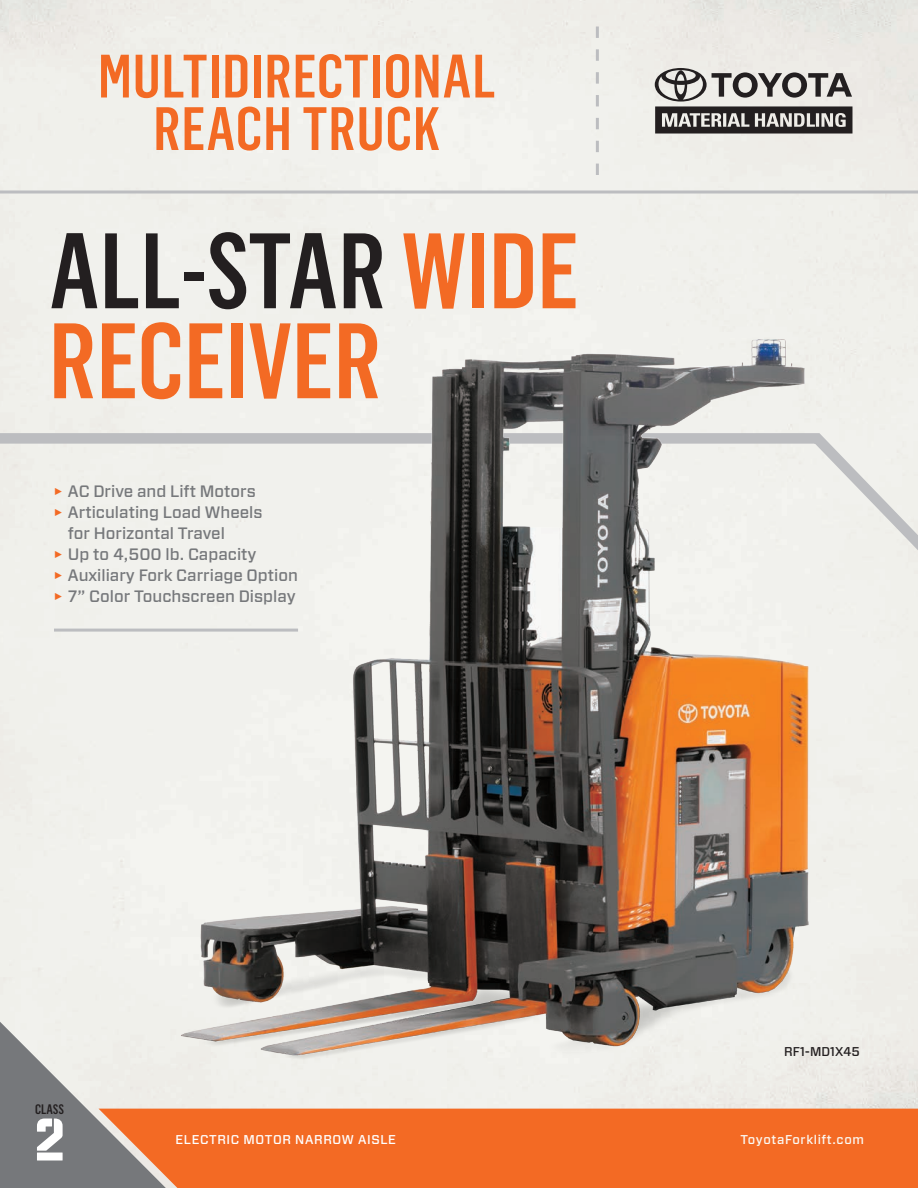
<style>
.page{position:relative;width:918px;height:1188px;background:#fff}
.page>*{position:absolute;margin:0;border:0;box-sizing:border-box;transform-origin:0 0}
.t1{font:500 105px/90px "Flama Condensed";color:#f36a24}
.t2{font:500 60px/52.5px "Flama Condensed";letter-spacing:.015em;color:#f36a24;text-align:center}
.t3{font:60px "Numbers Prospekt";color:#fff}
.t4{font:500 16.5px/21px "Forza";color:#76787b}
.t5{font:500 13.5px "Flama Condensed";color:#231f20}
.t6{font:500 12.75px "Forza";letter-spacing:.05em;color:#fff}
.t7{font:500 12.75px "Forza";letter-spacing:.05em;color:#fbfaf5}
.t8{font:500 12.75px "Forza";color:#231f20}
.s1{color:#231f20}
.s2{font-family:"Flama Condensed";font-size:21px;color:#f36a24}
</style>
<div class="page">
<div style="left:166px;top:1109px;width:752px;height:79px;background:#f36a24"></div>
<svg style="left:0;top:1022px;width:166px;height:166px;background:#aca19b"></svg>
<svg style="left:596px;top:27px;width:3px;height:148px"></svg>
<svg style="left:0;top:190px;width:918px;height:4px;background:#c8c9ca"></svg>
<svg style="left:655px;top:68px;width:197px;height:65px;background:#8d8b89"></svg>
<svg style="left:0;top:428px;width:134px;height:156px;background:#ecece8"></svg>
<img style="left:134px;top:328px;width:784px;height:766px">
<hr style="left:54px;top:629px;width:244px;height:3px;background:#bcbdc0">
<p class="t2" style="left:98px;top:48px;width:399px">MULTIDIRECTIONAL<br>REACH TRUCK</p>
<p class="t1" style="left:49px;top:223px;width:532px"><span class="s1">ALL-STAR</span> WIDE<br>RECEIVER</p>
<p class="t4" style="left:54px;top:480px;width:203px"><span class="s2">►</span> AC Drive and Lift Motors</p>
<p class="t4" style="left:68px;top:501px;width:196px;text-indent:-14px"><span class="s2">►</span> Articulating Load Wheels for Horizontal Travel</p>
<p class="t4" style="left:54px;top:543px;width:204px"><span class="s2">►</span> Up to 4,500 lb. Capacity</p>
<p class="t4" style="left:54px;top:564px;width:246px"><span class="s2">►</span> Auxiliary Fork Carriage Option</p>
<p class="t4" style="left:54px;top:585px;width:243px"><span class="s2">►</span> 7” Color Touchscreen Display</p>
<p class="t8" style="left:784px;top:1044px;width:77px">RF1-MD1X45</p>
<p class="t5" style="left:35px;top:1101px;width:30px">CLASS</p>
<p class="t3" style="left:34px;top:1110px;width:33px">2</p>
<p class="t6" style="left:176px;top:1131px;width:222px">ELECTRIC MOTOR NARROW AISLE</p>
<p class="t7" style="left:741px;top:1131px;width:125px">ToyotaForklift.com</p>
</div>
